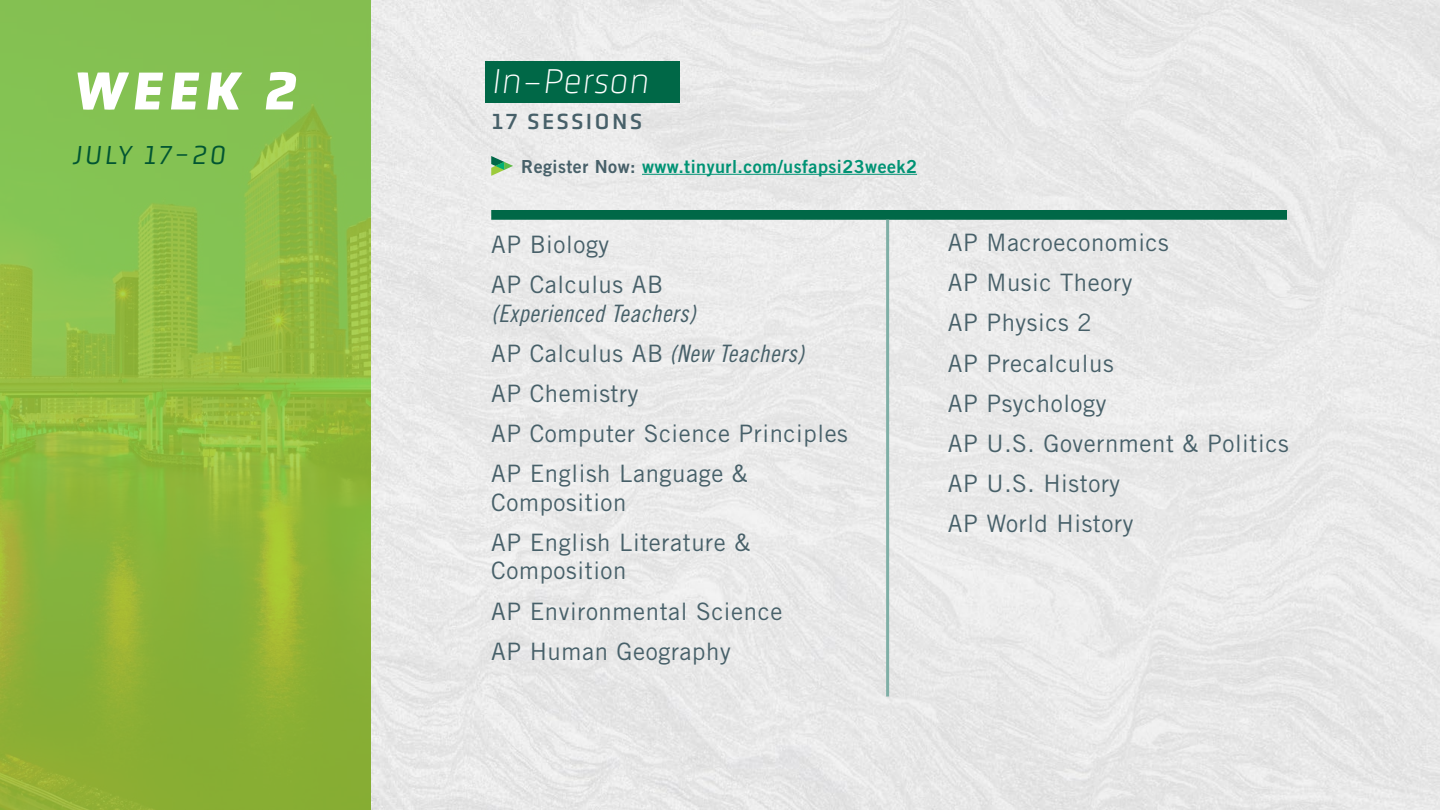
<style>
.page{position:relative;width:1440px;height:810px;background:#fff}
.page>*{position:absolute;margin:0;border:0;box-sizing:border-box;transform-origin:0 0}
.t1{font:italic 900 54px "Obvia";color:#fff}
.t2{font:italic 100 36px "Obvia";color:#fff}
.t3{font:italic 27px "Obvia";letter-spacing:.115em;color:#015532}
.t4{font:24px/40px "Trade Gothic LT Std";letter-spacing:.025em;color:#476069}
.t5{font:24px/40px "Trade Gothic LT Std Cn 18 Obl";letter-spacing:.025em;color:#476069}
.t6{font:22.5px "Obvia";letter-spacing:.115em;color:#476069}
.t7{font:18px "Trade Gothic LT Std Bd 2";letter-spacing:.025em;color:#009374}
.s1{color:#476069}
.s2{font-family:"Trade Gothic LT Std"}
</style>
<div class="page">
<div style="left:370px;top:0;width:1070px;height:810px;background:#e9e9e9"></div>
<img style="left:0;top:0;width:370px;height:810px">
<div style="left:485px;top:62px;width:195px;height:41px;background:#006847"></div>
<hr style="left:642px;top:174px;width:275px;height:1px;background:#009374">
<svg style="left:491px;top:156px;width:22px;height:20px"></svg>
<div style="left:491px;top:210px;width:796px;height:10px;background:#006847"></div>
<hr style="left:886px;top:220px;width:3px;height:477px;background:#7fafa6">
<h1 class="t1" style="left:73px;top:58px;width:224px">WEEK 2</h1>
<p class="t3" style="left:72px;top:139px;width:154px">JULY 17-20</p>
<h2 class="t2" style="left:491px;top:60px;width:159px">In-Person</h2>
<p class="t6" style="left:491px;top:108px;width:152px">17 SESSIONS</p>
<p class="t7" style="left:521px;top:155px;width:397px"><span class="s1">Register Now:</span> www.tinyurl.com/usfapsi23week2</p>
<p class="t4" style="left:491px;top:224px;width:173px">AP Biology<br>AP Calculus AB</p>
<p class="t5" style="left:491px;top:294px;width:314px">(Experienced Teachers)<br><span class="s2">AP Calculus AB</span> (New Teachers)</p>
<p class="t4" style="left:491px;top:373px;width:358px">AP Chemistry<br>AP Computer Science Principles<br>AP English Language &amp;</p>
<p class="t4" style="left:491px;top:482px;width:261px">Composition<br>AP English Literature &amp;</p>
<p class="t4" style="left:491px;top:551px;width:293px">Composition<br>AP Environmental Science<br>AP Human Geography</p>
<p class="t4" style="left:948px;top:223px;width:342px">AP Macroeconomics<br>AP Music Theory<br>AP Physics 2<br>AP Precalculus<br>AP Psychology<br>AP U.S. Government &amp; Politics<br>AP U.S. History<br>AP World History</p>
</div>
